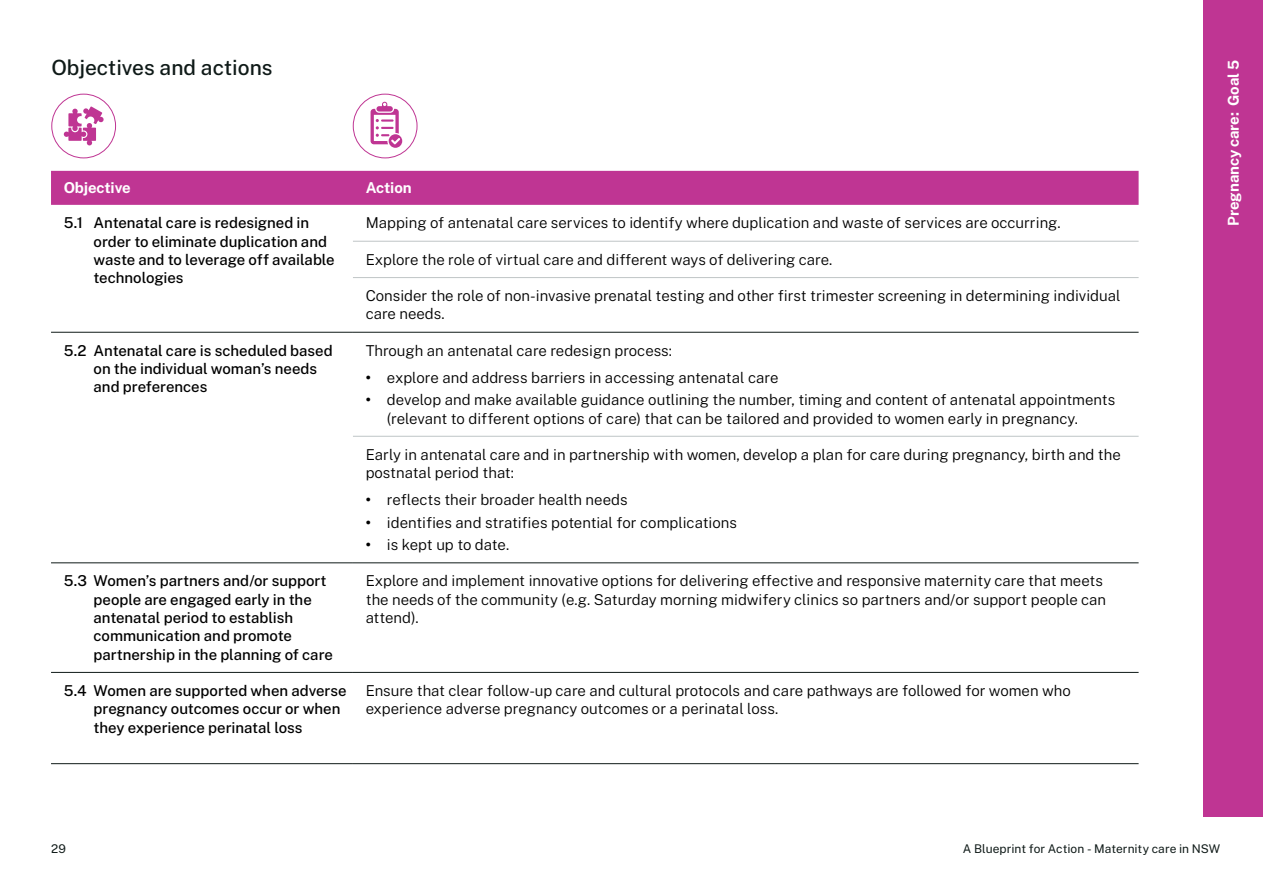
<style>
.page{position:relative;width:1263px;height:893px;background:#fff}
.page>*{position:absolute;margin:0;border:0;box-sizing:border-box;transform-origin:0 0}
.Heading_3__H3{font:500 21px "Public Sans";color:#0f1a18}
.Body{font:300 15px/18.3px "Public Sans";color:#000}
.Table_Column_Heading{font:500 15px/18.3px "Public Sans";letter-spacing:-.005em;color:#000}
.Level_1_bullet{font:300 15px/18.3px "Public Sans";letter-spacing:-.005em;color:#000}
.Heading_5__H5{font:700 15px "Public Sans";letter-spacing:-.005em;color:#fff}
.Table_Chart_Heading{font:700 15px "Public Sans";letter-spacing:-.005em;color:#fff}
.t1{font:12px "Public Sans";color:#0f1a18}
.s1{font-weight:700}
</style>
<div class="page">
<div style="left:51px;top:171px;width:1087px;height:34px;background:#bf3593"></div>
<hr style="left:51px;top:332px;width:302px;height:1px;background:#0f1a18">
<hr style="left:353px;top:332px;width:785px;height:1px;background:#0f1a18">
<hr style="left:51px;top:562px;width:302px;height:1px;background:#0f1a18">
<hr style="left:353px;top:562px;width:785px;height:1px;background:#0f1a18">
<hr style="left:51px;top:672px;width:302px;height:1px;background:#0f1a18">
<hr style="left:353px;top:672px;width:785px;height:1px;background:#0f1a18">
<hr style="left:51px;top:763px;width:302px;height:1px;background:#0f1a18">
<hr style="left:353px;top:763px;width:785px;height:1px;background:#0f1a18">
<hr style="left:353px;top:241px;width:785px;height:1px;background:#bfc5c6">
<hr style="left:353px;top:277px;width:785px;height:1px;background:#bfc5c6">
<hr style="left:353px;top:436px;width:785px;height:1px;background:#bfc5c6">
<div style="left:51px;top:94px;width:65px;height:64px;border:1px solid #bf3593;border-radius:50%"></div>
<svg style="left:64px;top:107px;width:40px;height:38px"></svg>
<div style="left:353px;top:94px;width:64px;height:64px;border:1px solid #bf3593;border-radius:50%"></div>
<svg style="left:371px;top:102px;width:31px;height:46px"></svg>
<div style="left:1203px;top:0;width:60px;height:817px;background:#bf3593"></div>
<h3 class="Heading_3__H3" style="left:51px;top:52px;width:223px">Objectives and actions</h3>
<p class="Table_Chart_Heading" style="left:64px;top:177px;width:68px">Objective</p>
<p class="Table_Chart_Heading" style="left:366px;top:177px;width:48px">Action</p>
<p class="Table_Column_Heading" style="left:94px;top:213px;width:243px;text-indent:-30px">5.1 Antenatal care is redesigned in order to eliminate duplication and waste and to leverage off available technologies</p>
<p class="Body" style="left:366px;top:213px;width:696px">Mapping of antenatal care services to identify where duplication and waste of services are occurring.</p>
<p class="Body" style="left:366px;top:249px;width:468px">Explore the role of virtual care and different ways of delivering care.</p>
<p class="Body" style="left:366px;top:286px;width:756px">Consider the role of non-invasive prenatal testing and other first trimester screening in determining individual care needs.</p>
<p class="Table_Column_Heading" style="left:94px;top:340px;width:241px;text-indent:-30px">5.2 Antenatal care is scheduled based on the individual woman’s needs and preferences</p>
<p class="Body" style="left:366px;top:340px;width:308px">Through an antenatal care redesign process:</p>
<p class="Level_1_bullet" style="left:366px;top:367px;width:414px"><span class="s1">•</span> explore and address barriers in accessing antenatal care</p>
<p class="Level_1_bullet" style="left:387px;top:390px;width:730px;text-indent:-21px"><span class="s1">•</span> develop and make available guidance outlining the number, timing and content of antenatal appointments (relevant to different options of care) that can be tailored and provided to women early in pregnancy.</p>
<p class="Body" style="left:366px;top:444px;width:757px">Early in antenatal care and in partnership with women, develop a plan for care during pregnancy, birth and the postnatal period that:</p>
<p class="Level_1_bullet" style="left:366px;top:489px;width:264px"><span class="s1">•</span> reflects their broader health needs</p>
<p class="Level_1_bullet" style="left:366px;top:512px;width:373px"><span class="s1">•</span> identifies and stratifies potential for complications</p>
<p class="Level_1_bullet" style="left:366px;top:535px;width:145px"><span class="s1">•</span> is kept up to date.</p>
<p class="Table_Column_Heading" style="left:94px;top:571px;width:241px;text-indent:-30px">5.3 Women’s partners and/or support people are engaged early in the antenatal period to establish communication and promote partnership in the planning of care</p>
<p class="Body" style="left:366px;top:571px;width:742px">Explore and implement innovative options for delivering effective and responsive maternity care that meets the needs of the community (e.g. Saturday morning midwifery clinics so partners and/or support people can attend).</p>
<p class="Table_Column_Heading" style="left:94px;top:680px;width:255px;text-indent:-30px">5.4 Women are supported when adverse pregnancy outcomes occur or when they experience perinatal loss</p>
<p class="Body" style="left:366px;top:680px;width:707px">Ensure that clear follow-up care and cultural protocols and care pathways are followed for women who experience adverse pregnancy outcomes or a perinatal loss.</p>
<h5 class="Heading_5__H5" style="left:1222px;top:226px;width:167px;rotate:-90deg">Pregnancy care: Goal 5</h5>
<p class="t1" style="left:51px;top:839px;width:16px">29</p>
<p class="t1" style="left:963px;top:839px;width:259px">A Blueprint for Action - Maternity care in NSW</p>
</div>
